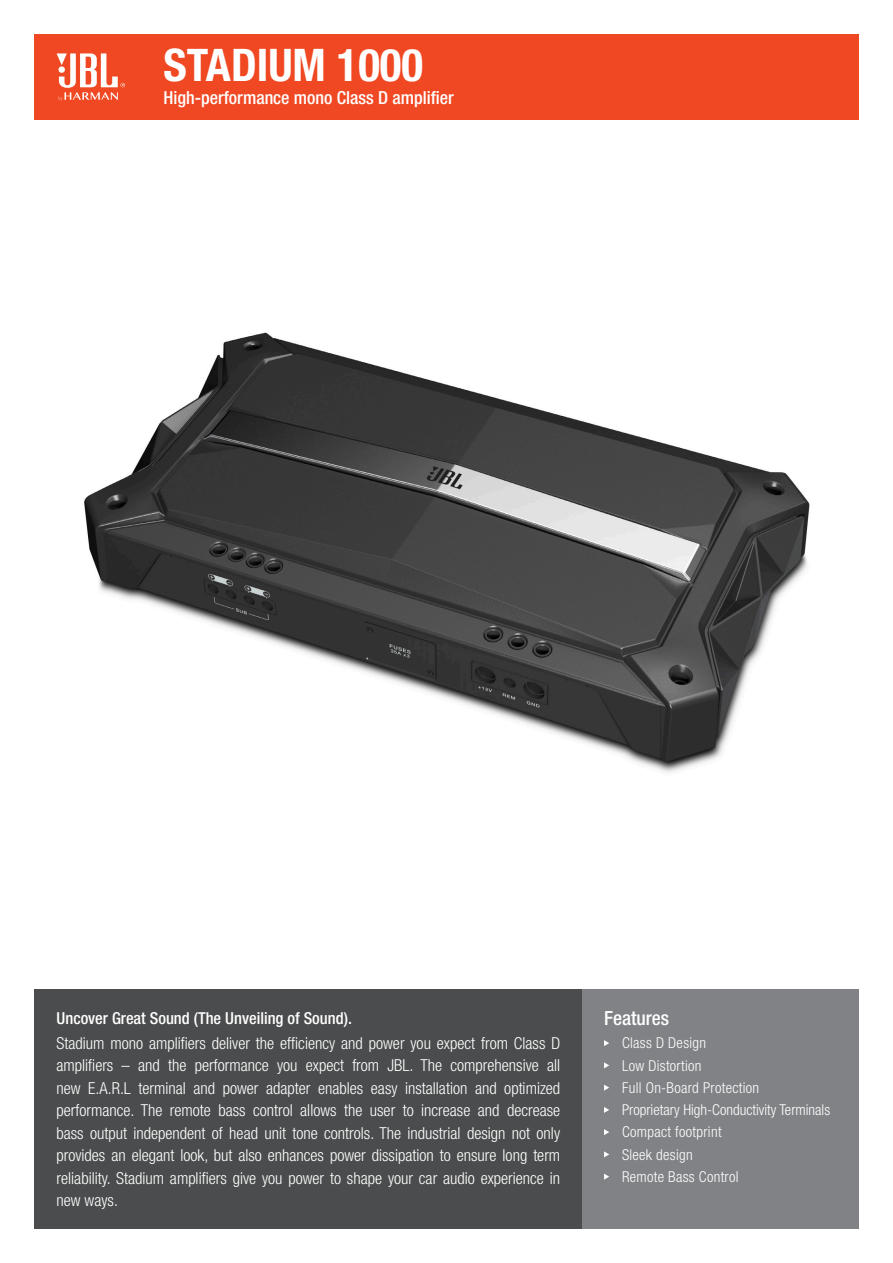
<style>
.page{position:relative;width:893px;height:1263px;background:#fff}
.page>*{position:absolute;margin:0;border:0;box-sizing:border-box;transform-origin:0 0}
.t1{font:700 condensed 45px "Helvetica Neue LT Pro";color:#fff}
.t2{font:500 condensed 19.5px "Helvetica Neue LT Pro";color:#fff}
.t3{font:500 condensed 18px "Helvetica Neue LT Pro";color:#fff}
.t4{font:300 condensed 16.5px/22.5px "Helvetica Neue LT Pro";color:#fff;text-align:justify}
.t5{font:500 condensed 16.5px "Helvetica Neue LT Pro";color:#fff}
.t6{font:300 condensed 15px "Helvetica Neue LT Pro";letter-spacing:.02em;color:#fff}
.t7{font:300 condensed 15px "Helvetica Neue LT Pro";color:#fff}
</style>
<div class="page">
<img style="left:84px;top:332px;width:726px;height:440px">
<div style="left:34px;top:990px;width:549px;height:239px;background:#4b4c4d"></div>
<div style="left:583px;top:990px;width:276px;height:239px;background:#808285"></div>
<svg style="left:604px;top:1040px;width:5px;height:6px"></svg>
<svg style="left:604px;top:1062px;width:5px;height:6px"></svg>
<svg style="left:604px;top:1084px;width:5px;height:7px"></svg>
<svg style="left:604px;top:1107px;width:5px;height:6px"></svg>
<svg style="left:604px;top:1129px;width:5px;height:6px"></svg>
<svg style="left:604px;top:1151px;width:5px;height:6px"></svg>
<svg style="left:604px;top:1173px;width:5px;height:7px"></svg>
<div style="left:34px;top:34px;width:825px;height:85px;background:#f04822"></div>
<svg style="left:57px;top:53px;width:68px;height:48px"></svg>
<p class="t1" style="left:163px;top:37px;width:261px">STADIUM 1000</p>
<p class="t3" style="left:163px;top:87px;width:292px">High-performance mono Class D amplifier</p>
<p class="t5" style="left:57px;top:1008px;width:297px">Uncover Great Sound (The Unveiling of Sound).</p>
<p class="t4" style="left:57px;top:1032px;width:505px">Stadium mono amplifiers deliver the efficiency and power you expect from Class D amplifiers – and the performance you expect from JBL. The comprehensive all new E.A.R.L terminal and power adapter enables easy installation and optimized performance. The remote bass control allows the user to increase and decrease bass output independent of head unit tone controls. The industrial design not only provides an elegant look, but also enhances power dissipation to ensure long term reliability. Stadium amplifiers give you power to shape your car audio experience in new ways.</p>
<p class="t2" style="left:604px;top:1006px;width:67px">Features</p>
<p class="t6" style="left:622px;top:1034px;width:86px">Class D Design</p>
<p class="t6" style="left:622px;top:1056px;width:81px">Low Distortion</p>
<p class="t6" style="left:622px;top:1079px;width:139px">Full On-Board Protection</p>
<p class="t7" style="left:622px;top:1101px;width:210px">Proprietary High-Conductivity Terminals</p>
<p class="t6" style="left:622px;top:1123px;width:101px">Compact footprint</p>
<p class="t6" style="left:622px;top:1145px;width:72px">Sleek design</p>
<p class="t6" style="left:622px;top:1168px;width:118px">Remote Bass Control</p>
</div>
